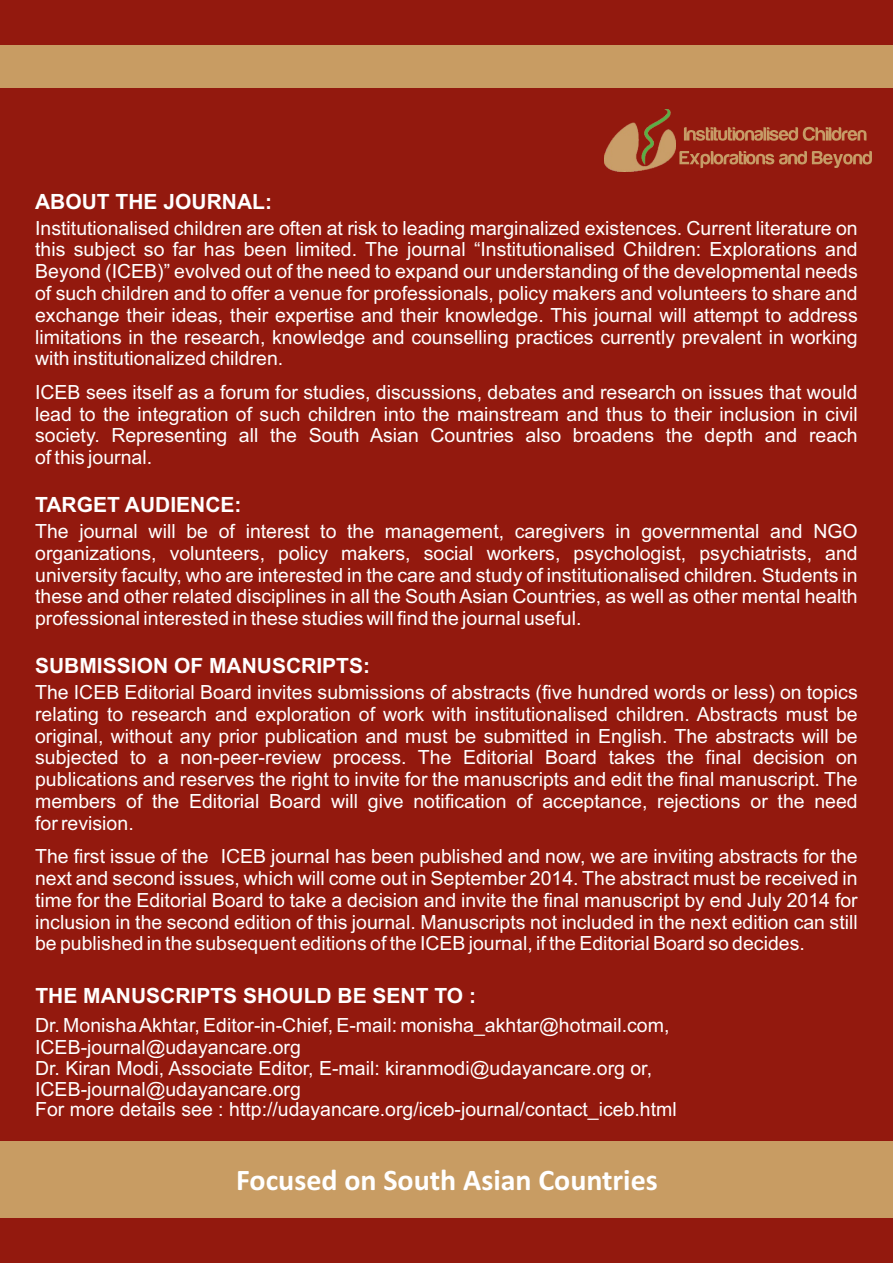
<style>
.page{position:relative;width:893px;height:1263px;background:#93190e}
.page>*{position:absolute;margin:0;border:0;box-sizing:border-box;transform-origin:0 0}
.t1{font:700 30px "Calibri";color:#fff}
.t2{font:700 21px "Arial";color:#fff}
.t3{font:19.5px/21.8px "Arial";color:#fff;text-align:justify}
</style>
<div class="page">
<div style="left:0;top:45px;width:893px;height:43px;background:#c89c63"></div>
<svg style="left:684px;top:127px;width:182px;height:14px"></svg>
<svg style="left:679px;top:151px;width:193px;height:17px"></svg>
<img style="left:604px;top:109px;width:71px;height:63px">
<div style="left:0;top:1141px;width:893px;height:77px;background:#c89c63"></div>
<p class="t2" style="left:35px;top:194px;width:238px">ABOUT THE JOURNAL:</p>
<p class="t3" style="left:35px;top:219px;width:824px">Institutionalised children are often at risk to leading marginalized existences. Current literature on this subject so far has been limited. The journal “Institutionalised Children: Explorations and Beyond (ICEB)” evolved out of the need to expand our understanding of the developmental needs of such children and to offer a venue for professionals, policy makers and volunteers to share and exchange their ideas, their expertise and their knowledge. This journal will attempt to address limitations in the research, knowledge and counselling practices currently prevalent in working with institutionalized children.</p>
<p class="t3" style="left:35px;top:383px;width:824px">ICEB sees itself as a forum for studies, discussions, debates and research on issues that would lead to the integration of such children into the mainstream and thus to their inclusion in civil society. Representing all the South Asian Countries also broadens the depth and reach of this journal.</p>
<p class="t2" style="left:35px;top:497px;width:208px">TARGET AUDIENCE:</p>
<p class="t3" style="left:35px;top:522px;width:824px">The journal will be of interest to the management, caregivers in governmental and NGO organizations, volunteers, policy makers, social workers, psychologist, psychiatrists, and university faculty, who are interested in the care and study of institutionalised children. Students in these and other related disciplines in all the South Asian Countries, as well as other mental health professional interested in these studies will find the journal useful.</p>
<p class="t2" style="left:35px;top:658px;width:336px">SUBMISSION OF MANUSCRIPTS:</p>
<p class="t3" style="left:35px;top:683px;width:824px">The ICEB Editorial Board invites submissions of abstracts (five hundred words or less) on topics relating to research and exploration of work with institutionalised children. Abstracts must be original, without any prior publication and must be submitted in English. The abstracts will be subjected to a non-peer-review process. The Editorial Board takes the final decision on publications and reserves the right to invite for the manuscripts and edit the final manuscript. The members of the Editorial Board will give notification of acceptance, rejections or the need for revision.</p>
<p class="t3" style="left:35px;top:847px;width:824px">The first issue of the ICEB journal has been published and now, we are inviting abstracts for the next and second issues, which will come out in September 2014. The abstract must be received in time for the Editorial Board to take a decision and invite the final manuscript by end July 2014 for inclusion in the second edition of this journal. Manuscripts not included in the next edition can still be published in the subsequent editions of the ICEB journal, if the Editorial Board so decides.</p>
<p class="t2" style="left:35px;top:988px;width:442px">THE MANUSCRIPTS SHOULD BE SENT TO :</p>
<p class="t3" style="left:35px;top:1017px;width:643px;line-height:21px;text-align:left">Dr. Monisha Akhtar, Editor-in-Chief, E-mail: monisha_akhtar@hotmail.com, ICEB-journal@udayancare.org<br>Dr. Kiran Modi, Associate Editor, E-mail: kiranmodi@udayancare.org or, ICEB-journal@udayancare.org<br>For more details see : http://udayancare.org/iceb-journal/contact_iceb.html</p>
<h1 class="t1" style="left:236px;top:1167px;width:423px">Focused on South Asian Countries</h1>
</div>
